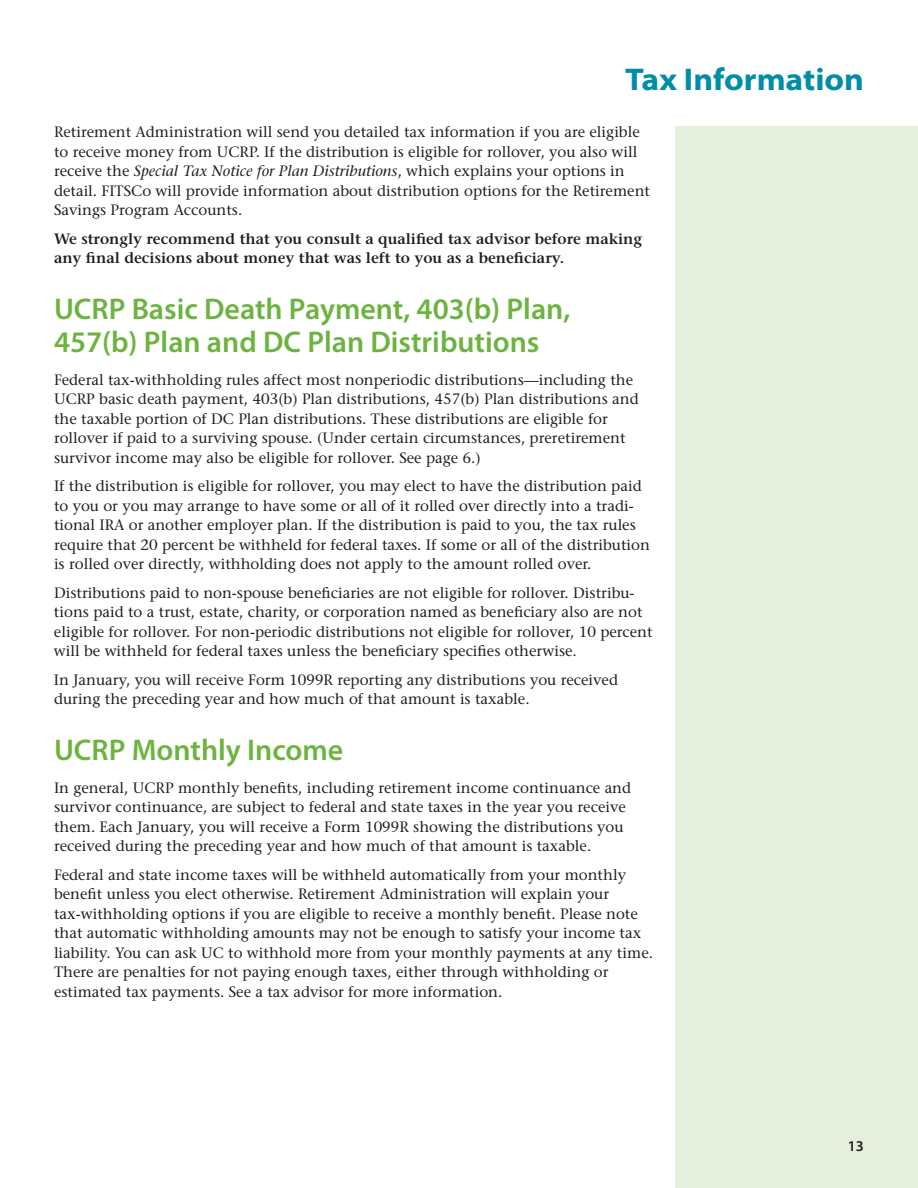
<style>
.page{position:relative;width:918px;height:1188px;background:#fff}
.page>*{position:absolute;margin:0;border:0;box-sizing:border-box;transform-origin:0 0}
.t1{font:700 semi-expanded 31.5px "Myriad Pro";color:#008da8}
.t2{font:600 30px/33px "Myriad Pro";color:#6cb43f}
.t3{font:500 15px/19.5px "Stone Serif Std";color:#231f20}
.t4{font:600 15px/19.5px "Stone Serif Std";color:#231f20}
.t5{font:600 15px "Myriad Pro";color:#231f20}
.s1{font-style:italic}
</style>
<div class="page">
<div style="left:675px;top:126px;width:243px;height:1062px;background:#e5f0dc"></div>
<h1 class="t1" style="left:625px;top:61px;width:240px">Tax Information</h1>
<p class="t3" style="left:54px;top:122px;width:598px">Retirement Administration will send you detailed tax information if you are eligible to receive money from UCRP. If the distribution is eligible for rollover, you also will receive the <span class="s1">Special Tax Notice for Plan Distributions</span>, which explains your options in detail. FITSCo will provide information about distribution options for the Retirement Savings Program Accounts.</p>
<p class="t4" style="left:54px;top:229px;width:590px">We strongly recommend that you consult a qualified tax advisor before making any final decisions about money that was left to you as a beneficiary.</p>
<h2 class="t2" style="left:54px;top:292px;width:518px">UCRP Basic Death Payment, 403(b) Plan,<br>457(b) Plan and DC Plan Distributions</h2>
<p class="t3" style="left:54px;top:370px;width:586px">Federal tax-withholding rules affect most nonperiodic distributions—including the UCRP basic death payment, 403(b) Plan distributions, 457(b) Plan distributions and the taxable portion of DC Plan distributions. These distributions are eligible for rollover if paid to a surviving spouse. (Under certain circumstances, preretirement survivor income may also be eligible for rollover. See page 6.)</p>
<p class="t3" style="left:54px;top:476px;width:598px">If the distribution is eligible for rollover, you may elect to have the distribution paid to you or you may arrange to have some or all of it rolled over directly into a tradi&shy;tional IRA or another employer plan. If the distribution is paid to you, the tax rules require that 20 percent be withheld for federal taxes. If some or all of the distribution is rolled over directly, withholding does not apply to the amount rolled over.</p>
<p class="t3" style="left:54px;top:583px;width:600px">Distributions paid to non-spouse beneficiaries are not eligible for rollover. Distribu&shy;tions paid to a trust, estate, charity, or corporation named as beneficiary also are not eligible for rollover. For non-periodic distributions not eligible for rollover, 10 percent will be withheld for federal taxes unless the beneficiary specifies otherwise.</p>
<p class="t3" style="left:54px;top:670px;width:566px">In January, you will receive Form 1099R reporting any distributions you received during the preceding year and how much of that amount is taxable.</p>
<h2 class="t2" style="left:54px;top:733px;width:291px">UCRP Monthly Income</h2>
<p class="t3" style="left:54px;top:778px;width:579px">In general, UCRP monthly benefits, including retirement income continuance and survivor continuance, are subject to federal and state taxes in the year you receive them. Each January, you will receive a Form 1099R showing the distributions you received during the preceding year and how much of that amount is taxable.</p>
<p class="t3" style="left:54px;top:865px;width:601px">Federal and state income taxes will be withheld automatically from your monthly benefit unless you elect otherwise. Retirement Administration will explain your tax-withholding options if you are eligible to receive a monthly benefit. Please note that automatic withholding amounts may not be enough to satisfy your income tax liability. You can ask UC to withhold more from your monthly payments at any time.<br>There are penalties for not paying enough taxes, either through withholding or estimated tax payments. See a tax advisor for more information.</p>
<p class="t5" style="left:848px;top:1138px;width:18px">13</p>
</div>
